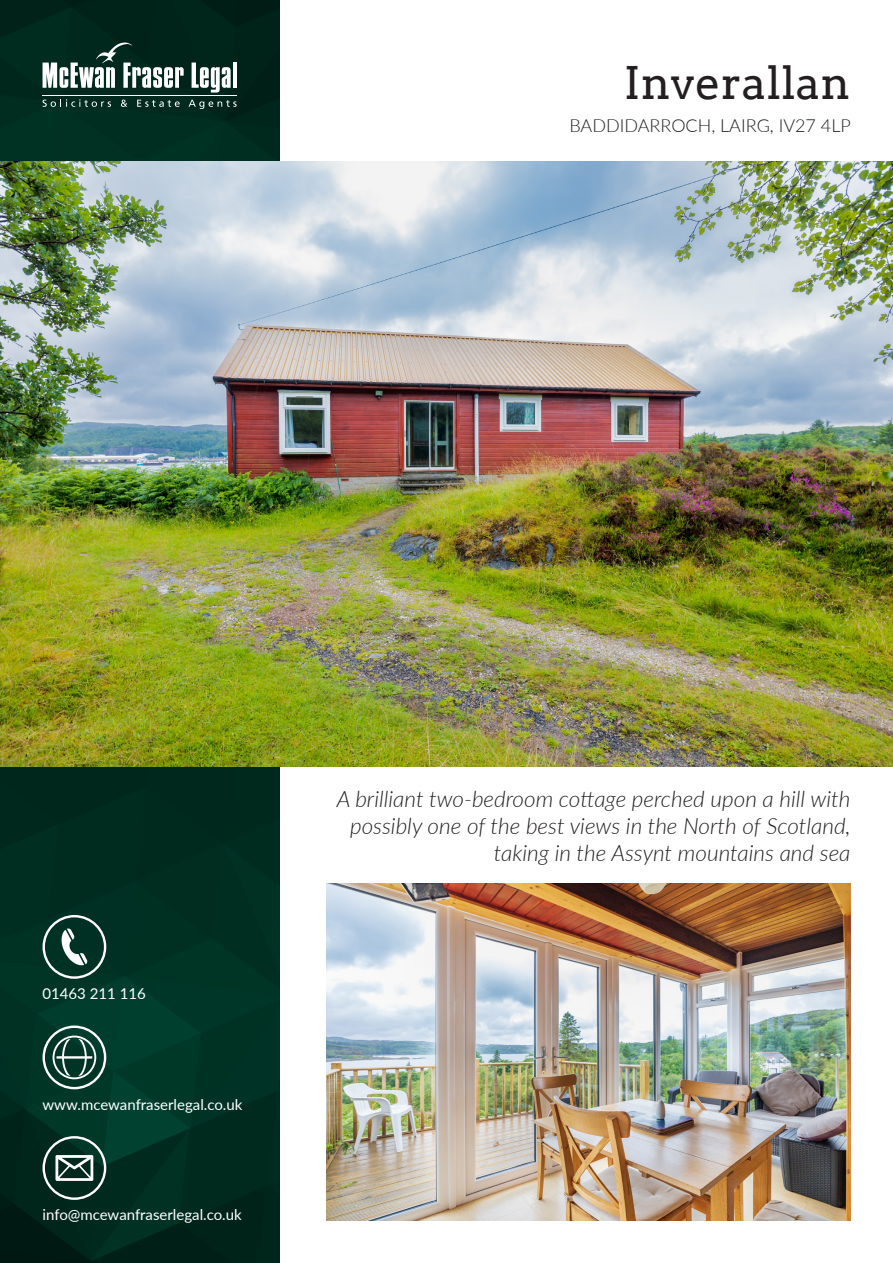
<style>
.page{position:relative;width:893px;height:1263px;background:#fff}
.page>*{position:absolute;margin:0;border:0;box-sizing:border-box;transform-origin:0 0}
.t1{font:45px "Arvo";color:#231f20}
.Warnock_-_Univers{font:italic 300 22.5px/27px "Lato";color:#231f20;text-align:right}
.t2{font:300 18px "Lato";color:#231f20}
.t3{font:15px "Lato";color:#fff}
</style>
<div class="page">
<img style="left:0;top:0;width:279px;height:1263px">
<img style="left:0;top:162px;width:893px;height:605px">
<svg style="left:43px;top:43px;width:141px;height:45px"></svg>
<svg style="left:192px;top:63px;width:39px;height:30px"></svg>
<hr style="left:233px;top:63px;width:4px;height:25px;background:#fff">
<hr style="left:43px;top:95px;width:194px;height:1px;background:#fff">
<svg style="left:43px;top:99px;width:68px;height:8px"></svg>
<svg style="left:121px;top:100px;width:6px;height:7px"></svg>
<svg style="left:137px;top:100px;width:43px;height:7px"></svg>
<svg style="left:189px;top:100px;width:48px;height:9px"></svg>
<img style="left:326px;top:883px;width:524px;height:337px">
<svg style="left:43px;top:915px;width:63px;height:64px;background:#335a4f"></svg>
<svg style="left:43px;top:1025px;width:63px;height:64px;background:#3a6559"></svg>
<svg style="left:43px;top:1136px;width:63px;height:64px;background:#3a5b52"></svg>
<p class="t1" style="left:624px;top:55px;width:228px">Inverallan</p>
<p class="t2" style="left:569px;top:113px;width:283px">BADDIDARROCH, LAIRG, IV27 4LP</p>
<p class="t3" style="left:43px;top:983px;width:105px">01463 211 116</p>
<p class="t3" style="left:43px;top:1094px;width:201px">www.mcewanfraserlegal.co.uk</p>
<p class="t3" style="left:43px;top:1204px;width:201px">info@mcewanfraserlegal.co.uk</p>
<p class="Warnock_-_Univers" style="left:337px;top:785px;width:515px">A brilliant two-bedroom cottage perched upon a hill with possibly one of the best views in the North of Scotland, taking in the Assynt mountains and sea</p>
</div>
